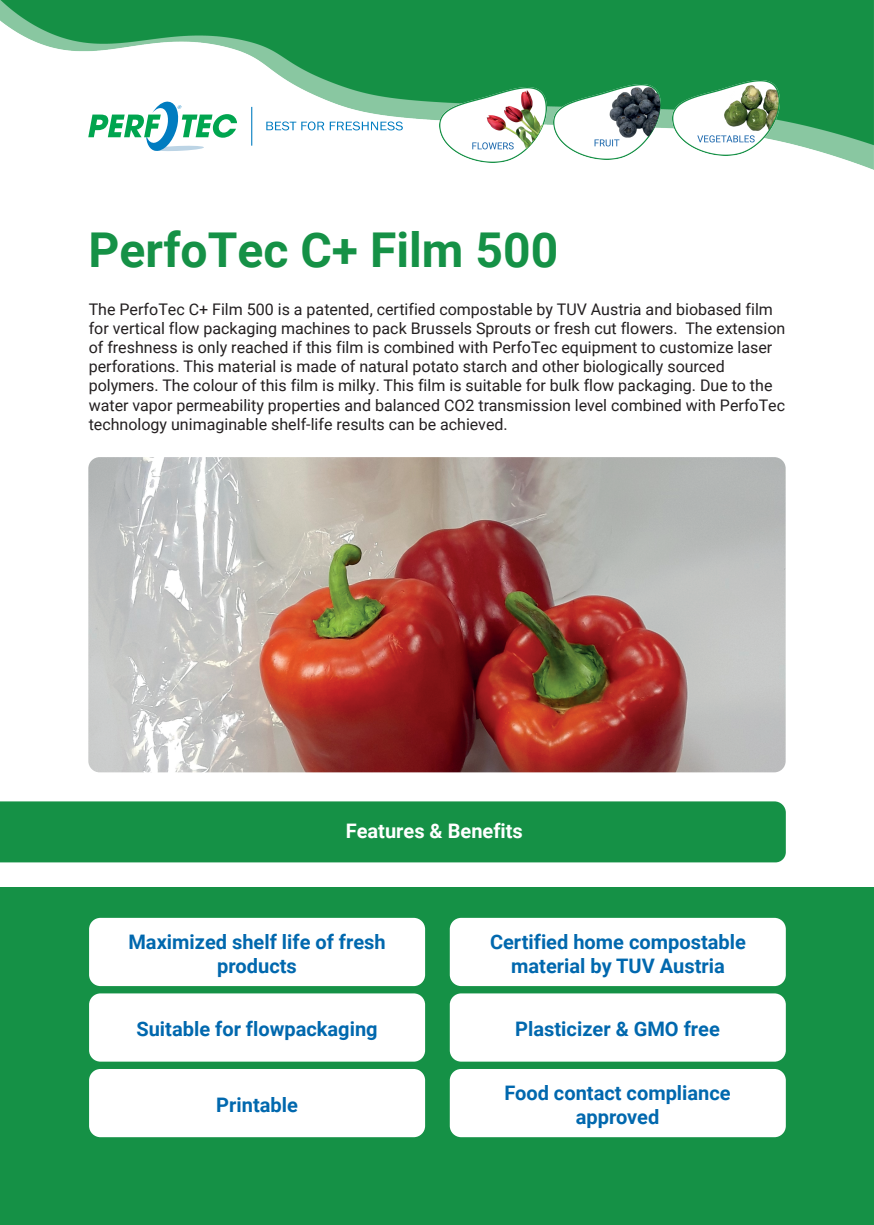
<style>
.page{position:relative;width:874px;height:1225px;background:#fff}
.page>*{position:absolute;margin:0;border:0;box-sizing:border-box;transform-origin:0 0}
.t1{font:700 48px "Roboto";color:#159146}
.t2{font:700 20px/24px "Roboto";color:#0168ae;text-align:center}
.t3{font:700 20px "Roboto";color:#fff}
.t4{font:16px/19.2px "Roboto";color:#231f20}
</style>
<div class="page">
<div style="left:0;top:887px;width:873px;height:338px;background:#159146"></div>
<div style="left:0;top:801px;width:785px;height:61px;background:#159146"></div>
<div style="left:89px;top:918px;width:336px;height:68px;background:#fff;border-radius:11px"></div>
<div style="left:89px;top:993px;width:336px;height:68px;background:#fff;border-radius:11px"></div>
<div style="left:89px;top:1069px;width:336px;height:68px;background:#fff;border-radius:11px"></div>
<div style="left:449px;top:918px;width:336px;height:68px;background:#fff;border-radius:11px"></div>
<div style="left:449px;top:993px;width:336px;height:68px;background:#fff;border-radius:11px"></div>
<div style="left:449px;top:1069px;width:336px;height:68px;background:#fff;border-radius:11px"></div>
<img style="left:0;top:0;width:873px;height:170px">
<svg style="left:266px;top:121px;width:136px;height:9px"></svg>
<svg style="left:88px;top:100px;width:149px;height:52px"></svg>
<hr style="left:251px;top:107px;width:1px;height:39px;background:#007cc0">
<img style="left:553px;top:84px;width:107px;height:76px">
<img style="left:672px;top:80px;width:107px;height:76px">
<img style="left:439px;top:87px;width:107px;height:75px">
<img style="left:88px;top:457px;width:697px;height:315px">
<h1 class="t1" style="left:88px;top:217px;width:471px">PerfoTec C+ Film 500</h1>
<p class="t4" style="left:89px;top:299px;width:697px">The PerfoTec C+ Film 500 is a patented, certified compostable by TUV Austria and biobased film for vertical flow packaging machines to pack Brussels Sprouts or fresh cut flowers. The extension of freshness is only reached if this film is combined with PerfoTec equipment to customize laser perforations. This material is made of natural potato starch and other biologically sourced polymers. The colour of this film is milky. This film is suitable for bulk flow packaging. Due to the water vapor permeability properties and balanced CO2 transmission level combined with PerfoTec technology unimaginable shelf-life results can be achieved.</p>
<p class="t3" style="left:345px;top:817px;width:179px">Features &amp; Benefits</p>
<p class="t2" style="left:128px;top:928px;width:259px">Maximized shelf life of fresh products</p>
<p class="t2" style="left:136px;top:1016px;width:242px">Suitable for flowpackaging</p>
<p class="t2" style="left:216px;top:1091px;width:83px">Printable</p>
<p class="t2" style="left:490px;top:928px;width:257px">Certified home compostable material by TUV Austria</p>
<p class="t2" style="left:515px;top:1016px;width:206px">Plasticizer &amp; GMO free</p>
<p class="t2" style="left:504px;top:1079px;width:228px">Food contact compliance approved</p>
</div>
